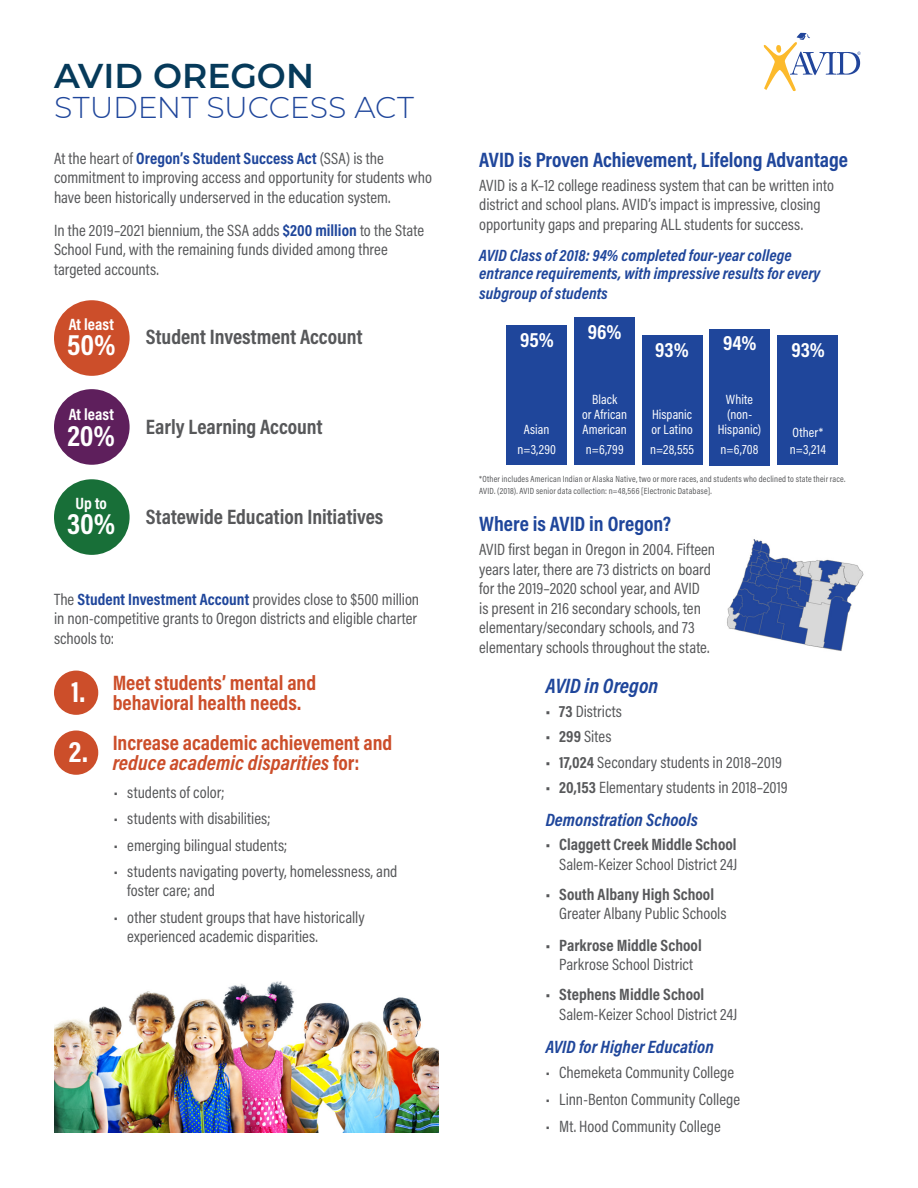
<style>
.page{position:relative;width:918px;height:1188px;background:#fff}
.page>*{position:absolute;margin:0;border:0;box-sizing:border-box;transform-origin:0 0}
.t1{font:600 34.5px "Montserrat";color:#063a5a}
.t2{font:300 30px "Montserrat";letter-spacing:-.005em;color:#1f469b}
.Presenter{font:700 30px "Acumin Pro Cond";color:#fff}
.Presenter-2{font:700 21px/19.5px "Acumin Pro Cond";color:#cc4e2a}
.Presenter-3{font:700 21px "Acumin Pro Cond";color:#57585a}
.Presenter-4{font:700 21px "Acumin Pro Cond";letter-spacing:-.005em;color:#1f469b}
.Presenter-5{font:700 21px "Acumin Pro Cond";color:#fff}
.SessionTitle{font:italic 700 21px "Acumin Pro Cond";letter-spacing:.005em;color:#1f469b}
.SessionTitle-2{font:italic 700 18px "Acumin Pro Cond";letter-spacing:.005em;color:#1f469b}
.Body{font:16.5px/19.5px "Acumin Pro Cond";color:#57585a}
.Body-2{font:italic 700 16.5px/18px "Acumin Pro Cond";letter-spacing:.005em;color:#1f469b}
.Presenter-6{font:700 16.5px "Acumin Pro Cond";color:#fff}
.Presenter-7{font:13.5px/15px "Acumin Pro Cond";letter-spacing:.005em;color:#fff;text-align:center}
.Presenter-8{font:9px "Acumin Pro Cond";letter-spacing:.02em;color:#57585a}
.s1{font-weight:700;color:#1f469b}
.s2{font-style:italic}
.s3{font-weight:700}
</style>
<div class="page">
<img style="left:727px;top:539px;width:137px;height:112px">
<img style="left:54px;top:981px;width:385px;height:151px">
<svg style="left:764px;top:33px;width:97px;height:58px"></svg>
<div style="left:54px;top:300px;width:76px;height:76px;background:#cc4e2a;border-radius:50%"></div>
<div style="left:54px;top:389px;width:76px;height:76px;background:#5e1f5c;border-radius:50%"></div>
<div style="left:54px;top:479px;width:76px;height:76px;background:#186f38;border-radius:50%"></div>
<div style="left:54px;top:671px;width:44px;height:44px;background:#cc4e2a;border-radius:50%"></div>
<div style="left:54px;top:730px;width:44px;height:45px;background:#cc4e2a;border-radius:50%"></div>
<div style="left:777px;top:336px;width:61px;height:129px;background:#1f469b"></div>
<div style="left:709px;top:329px;width:61px;height:136px;background:#1f469b"></div>
<div style="left:642px;top:336px;width:61px;height:129px;background:#1f469b"></div>
<div style="left:574px;top:317px;width:61px;height:148px;background:#1f469b"></div>
<div style="left:506px;top:326px;width:61px;height:139px;background:#1f469b"></div>
<p class="t1" style="left:54px;top:51px;width:262px">AVID OREGON</p>
<p class="t2" style="left:54px;top:87px;width:362px">STUDENT SUCCESS ACT</p>
<p class="Body" style="left:54px;top:148px;width:380px">At the heart of <span class="s1">Oregon’s Student Success Act</span> (SSA) is the commitment to improving access and opportunity for students who have been historically underserved in the education system.</p>
<p class="Body" style="left:54px;top:220px;width:372px">In the 2019–2021 biennium, the SSA adds <span class="s1">$200 million</span> to the State<br>School Fund, with the remaining funds divided among three targeted accounts.</p>
<p class="Presenter-6" style="left:69px;top:313px;width:47px">At least</p>
<p class="Presenter" style="left:67px;top:325px;width:50px">50%</p>
<p class="Presenter-3" style="left:146px;top:323px;width:218px">Student Investment Account</p>
<p class="Presenter-6" style="left:69px;top:404px;width:47px">At least</p>
<p class="Presenter" style="left:68px;top:416px;width:49px">20%</p>
<p class="Presenter-3" style="left:146px;top:413px;width:178px">Early Learning Account</p>
<p class="Presenter-6" style="left:76px;top:492px;width:33px">Up to</p>
<p class="Presenter" style="left:67px;top:504px;width:50px">30%</p>
<p class="Presenter-3" style="left:146px;top:503px;width:239px">Statewide Education Initiatives</p>
<p class="Body" style="left:54px;top:589px;width:367px">The <span class="s1">Student Investment Account</span> provides close to $500 million in non-competitive grants to Oregon districts and eligible charter schools to:</p>
<p class="Presenter" style="left:71px;top:672px;width:16px">1.</p>
<p class="Presenter-2" style="left:113px;top:673px;width:205px">Meet students’ mental and behavioral health needs.</p>
<p class="Presenter" style="left:69px;top:732px;width:21px">2.</p>
<p class="Presenter-2" style="left:113px;top:733px;width:281px">Increase academic achievement and <span class="s2">reduce academic disparities</span> for:</p>
<p class="Body" style="left:114px;top:782px;width:112px">• students of color;</p>
<p class="Body" style="left:114px;top:809px;width:158px">• students with disabilities;</p>
<p class="Body" style="left:114px;top:835px;width:175px">• emerging bilingual students;</p>
<p class="Body" style="left:127px;top:861px;width:272px;text-indent:-14px">• students navigating poverty, homelessness, and foster care; and</p>
<p class="Body" style="left:127px;top:907px;width:239px;text-indent:-14px">• other student groups that have historically experienced academic disparities.</p>
<p class="Presenter-4" style="left:479px;top:146px;width:370px">AVID is Proven Achievement, Lifelong Advantage</p>
<p class="Body" style="left:479px;top:175px;width:356px">AVID is a K–12 college readiness system that can be written into district and school plans. AVID’s impact is impressive, closing opportunity gaps and preparing ALL students for success.</p>
<p class="Body-2" style="left:479px;top:246px;width:343px">AVID Class of 2018: 94% completed four-year college entrance requirements, with impressive results for every</p>
<p class="Body-2" style="left:479px;top:283px;width:130px">subgroup of students</p>
<p class="Presenter-5" style="left:520px;top:326px;width:35px">95%</p>
<p class="Presenter-7" style="left:524px;top:422px;width:27px">Asian</p>
<p class="Presenter-7" style="left:517px;top:441px;width:40px">n=3,290</p>
<p class="Presenter-5" style="left:588px;top:317px;width:35px">96%</p>
<p class="Presenter-7" style="left:582px;top:392px;width:47px">Black<br>or African<br>American</p>
<p class="Presenter-7" style="left:586px;top:441px;width:39px">n=6,799</p>
<p class="Presenter-5" style="left:655px;top:336px;width:35px">93%</p>
<p class="Presenter-5" style="left:723px;top:329px;width:35px">94%</p>
<p class="Presenter-5" style="left:791px;top:336px;width:35px">93%</p>
<p class="Presenter-7" style="left:652px;top:407px;width:43px;text-align:left">Hispanic or Latino</p>
<p class="Presenter-7" style="left:650px;top:441px;width:46px">n=28,555</p>
<p class="Presenter-7" style="left:718px;top:392px;width:45px">White (non-<br>Hispanic)</p>
<p class="Presenter-7" style="left:721px;top:441px;width:40px">n=6,708</p>
<p class="Presenter-7" style="left:793px;top:425px;width:32px">Other*</p>
<p class="Presenter-7" style="left:790px;top:441px;width:38px">n=3,214</p>
<p class="Presenter-8" style="left:479px;top:473px;width:368px">*Other includes American Indian or Alaska Native, two or more races, and students who declined to state their race.</p>
<p class="Presenter-8" style="left:479px;top:485px;width:234px">AVID. (2018). AVID senior data collection: n=48,566 [Electronic Database].</p>
<p class="Presenter-4" style="left:479px;top:510px;width:193px">Where is AVID in Oregon?</p>
<p class="Body" style="left:479px;top:539px;width:237px">AVID first began in Oregon in 2004. Fifteen years later, there are 73 districts on board for the 2019–2020 school year, and AVID<br>is present in 216 secondary schools, ten elementary/secondary schools, and 73 elementary schools throughout the state.</p>
<p class="SessionTitle" style="left:546px;top:671px;width:114px">AVID in Oregon</p>
<p class="Body" style="left:546px;top:701px;width:78px"><span class="s3">• 73</span> Districts</p>
<p class="Body" style="left:546px;top:726px;width:67px"><span class="s3">• 299</span> Sites</p>
<p class="Body" style="left:546px;top:752px;width:238px"><span class="s3">• 17,024</span> Secondary students in 2018–2019</p>
<p class="Body" style="left:546px;top:777px;width:244px"><span class="s3">• 20,153</span> Elementary students in 2018–2019</p>
<p class="SessionTitle-2" style="left:546px;top:808px;width:154px">Demonstration Schools</p>
<p class="Body" style="left:546px;top:834px;width:193px;text-align:right"><span class="s3">• Claggett Creek Middle School<br></span>Salem-Keizer School District 24J</p>
<p class="Body" style="left:559px;top:884px;width:169px;text-indent:-14px"><span class="s3">• South Albany High School<br></span>Greater Albany Public Schools</p>
<p class="Body" style="left:546px;top:935px;width:158px;text-align:center"><span class="s3">• Parkrose Middle School<br></span>Parkrose School District</p>
<p class="Body" style="left:559px;top:984px;width:180px;text-indent:-14px"><span class="s3">• Stephens Middle School<br></span>Salem-Keizer School District 24J</p>
<p class="SessionTitle-2" style="left:546px;top:1034px;width:170px">AVID for Higher Education</p>
<p class="Body" style="left:546px;top:1062px;width:190px">• Chemeketa Community College</p>
<p class="Body" style="left:546px;top:1089px;width:196px">• Linn-Benton Community College</p>
<p class="Body" style="left:546px;top:1116px;width:177px">• Mt. Hood Community College</p>
</div>
